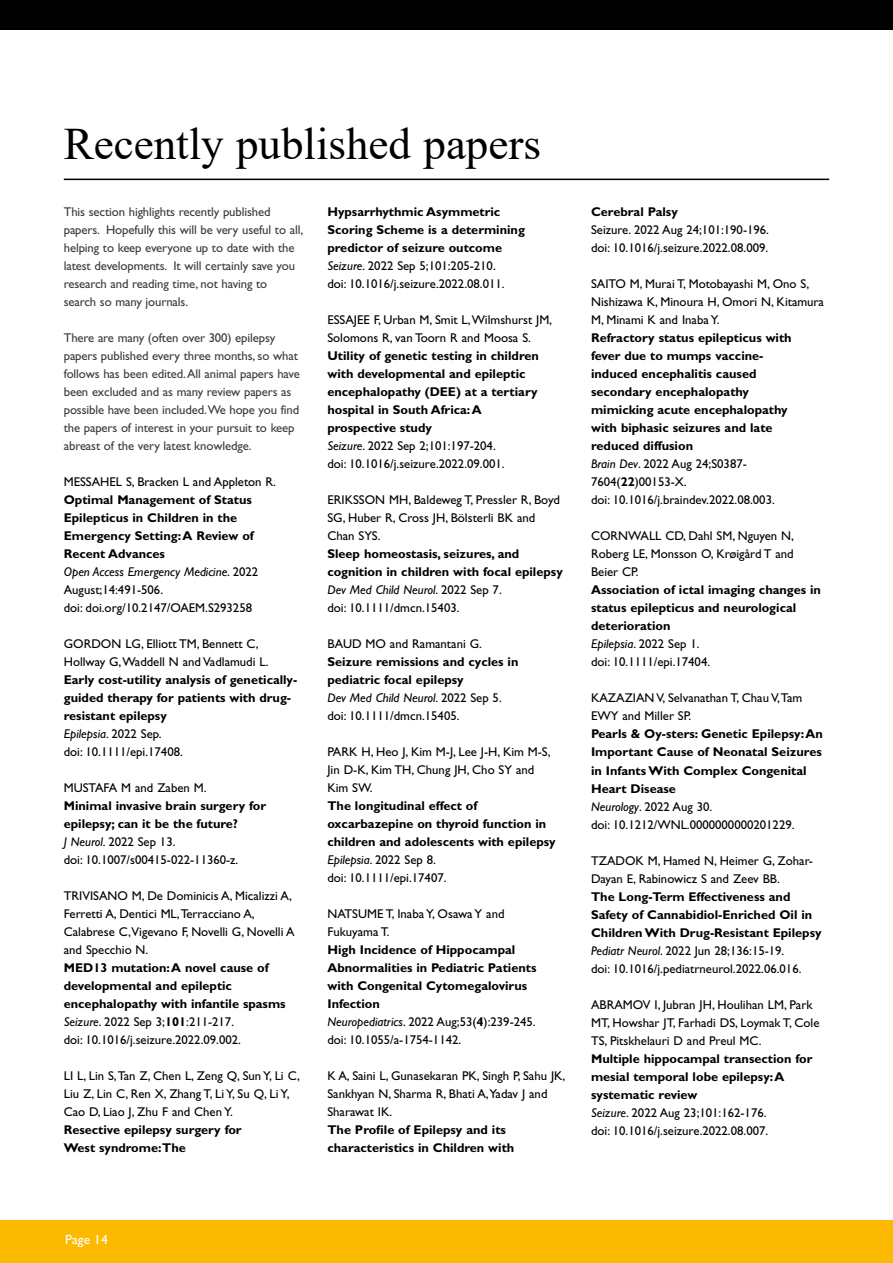
<style>
.page{position:relative;width:893px;height:1263px;background:#fff}
.page>*{position:absolute;margin:0;border:0;box-sizing:border-box;transform-origin:0 0}
.t1{font:45px "Times New Roman";color:#000}
.t2{font:13.5px "Gill Sans Std";color:#fff}
.t3{font:700 12.75px/18px "Gill Sans Std";color:#000}
.t4{font:12.75px/18px "Gill Sans Std";color:#000}
.t5{font:12.75px/18px "Gill Sans Std";letter-spacing:-.01em;color:#3c3c3b}
.s1{font-weight:400;font-style:italic}
.s2{font-weight:400}
</style>
<div class="page">
<div style="left:0;top:0;width:893px;height:30px;background:#000"></div>
<div style="left:0;top:1220px;width:893px;height:43px;background:#fbba00"></div>
<hr style="left:64px;top:179px;width:765px;height:1px;background:#000">
<h1 class="t1" style="left:64px;top:112px;width:479px">Recently published papers</h1>
<p class="t5" style="left:64px;top:203px;width:241px">This section highlights recently published papers. Hopefully this will be very useful to all, helping to keep everyone up to date with the latest developments. It will certainly save you research and reading time, not having to<br>search so many journals.</p>
<p class="t5" style="left:64px;top:329px;width:238px">There are many (often over 300) epilepsy papers published every three months, so what follows has been edited. All animal papers have been excluded and as many review papers as possible have been included. We hope you find the papers of interest in your pursuit to keep abreast of the very latest knowledge.</p>
<p class="t4" style="left:64px;top:473px;width:214px">MESSAHEL S, Bracken L and Appleton R.</p>
<p class="t3" style="left:64px;top:491px;width:196px">Optimal Management of Status<br>Epilepticus in Children in the<br>Emergency Setting: A Review of<br>Recent Advances<br><span class="s1">Open Access Emergency Medicine</span><span class="s2">. 2022<br>August;14:491-506.<br>doi: doi.org/10.2147/OAEM.S293258</span></p>
<p class="t4" style="left:64px;top:635px;width:206px">GORDON LG, Elliott TM, Bennett C,<br>Hollway G, Waddell N and Vadlamudi L.</p>
<p class="t3" style="left:64px;top:671px;width:235px">Early cost-utility analysis of genetically&shy;guided therapy for patients with drug&shy;resistant epilepsy<br><span class="s1">Epilepsia</span><span class="s2">. 2022 Sep.<br>doi: 10.1111/epi.17408.</span></p>
<p class="t4" style="left:64px;top:779px;width:144px">MUSTAFA M and Zaben M.</p>
<p class="t3" style="left:64px;top:797px;width:204px">Minimal invasive brain surgery for epilepsy; can it be the future?<br><span class="s1">J Neurol</span><span class="s2">. 2022 Sep 13.<br>doi: 10.1007/s00415-022-11360-z.</span></p>
<p class="t4" style="left:64px;top:887px;width:232px">TRIVISANO M, De Dominicis A, Micalizzi A, Ferretti A, Dentici ML, Terracciano A, Calabrese C,Vigevano F, Novelli G, Novelli A and Specchio N.</p>
<p class="t3" style="left:64px;top:959px;width:223px">MED13 mutation: A novel cause of developmental and epileptic encephalopathy with infantile spasms <span class="s1">Seizure</span><span class="s2">. 2022 Sep 3;</span>101<span class="s2">:211-217.<br>doi: 10.1016/j.seizure.2022.09.002.</span></p>
<p class="t4" style="left:64px;top:1067px;width:238px">LI L, Lin S, Tan Z, Chen L, Zeng Q, Sun Y, Li C,<br>Liu Z, Lin C, Ren X, Zhang T, Li Y, Su Q, Li Y,<br>Cao D, Liao J, Zhu F and Chen Y.</p>
<p class="t3" style="left:64px;top:1121px;width:179px">Resective epilepsy surgery for<br>West syndrome:The</p>
<p class="t3" style="left:327px;top:203px;width:199px">Hypsarrhythmic Asymmetric<br>Scoring Scheme is a determining predictor of seizure outcome<br><span class="s1">Seizure</span><span class="s2">. 2022 Sep 5;101:205-210.<br>doi: 10.1016/j.seizure.2022.08.011.</span></p>
<p class="t4" style="left:327px;top:311px;width:226px">ESSAJEE F, Urban M, Smit L, Wilmshurst JM,<br>Solomons R, van Toorn R and Moosa S.</p>
<p class="t3" style="left:327px;top:347px;width:213px">Utility of genetic testing in children with developmental and epileptic encephalopathy (DEE) at a tertiary hospital in South Africa: A prospective study<br><span class="s1">Seizure</span><span class="s2">. 2022 Sep 2;101:197-204.<br>doi: 10.1016/j.seizure.2022.09.001.</span></p>
<p class="t4" style="left:327px;top:491px;width:234px">ERIKSSON MH, Baldeweg T, Pressler R, Boyd<br>SG, Huber R, Cross JH, Bölsterli BK and<br>Chan SYS.</p>
<p class="t3" style="left:327px;top:545px;width:237px">Sleep homeostasis, seizures, and cognition in children with focal epilepsy <span class="s1">Dev Med Child Neurol</span><span class="s2">. 2022 Sep 7.<br>doi: 10.1111/dmcn.15403.</span></p>
<p class="t4" style="left:327px;top:635px;width:156px">BAUD MO and Ramantani G.</p>
<p class="t3" style="left:327px;top:653px;width:193px">Seizure remissions and cycles in pediatric focal epilepsy<br><span class="s1">Dev Med Child Neurol</span><span class="s2">. 2022 Sep 5. doi: 10.1111/dmcn.15405.</span></p>
<p class="t4" style="left:327px;top:743px;width:225px">PARK H, Heo J, Kim M-J, Lee J-H, Kim M-S,<br>Jin D-K, Kim TH, Chung JH, Cho SY and<br>Kim SW.</p>
<p class="t3" style="left:327px;top:797px;width:230px">The longitudinal effect of oxcarbazepine on thyroid function in children and adolescents with epilepsy<br><span class="s1">Epilepsia</span><span class="s2">. 2022 Sep 8.<br>doi: 10.1111/epi.17407.</span></p>
<p class="t4" style="left:327px;top:905px;width:179px">NATSUME T, Inaba Y, Osawa Y and<br>Fukuyama T.</p>
<p class="t3" style="left:327px;top:941px;width:211px">High Incidence of Hippocampal<br>Abnormalities in Pediatric Patients with Congenital Cytomegalovirus<br>Infection<br><span class="s1">Neuropediatrics</span><span class="s2">. 2022 Aug;53(</span>4<span class="s2">):239-245. doi: 10.1055/a-1754-1142.</span></p>
<p class="t4" style="left:327px;top:1067px;width:239px">K A, Saini L, Gunasekaran PK, Singh P, Sahu JK,<br>Sankhyan N, Sharma R, Bhati A,Yadav J and<br>Sharawat IK.</p>
<p class="t3" style="left:327px;top:1121px;width:188px">The Profile of Epilepsy and its characteristics in Children with</p>
<p class="t3" style="left:591px;top:203px;width:88px">Cerebral Palsy</p>
<p class="t4" style="left:591px;top:221px;width:179px">Seizure. 2022 Aug 24;101:190-196. doi: 10.1016/j.seizure.2022.08.009.</p>
<p class="t4" style="left:591px;top:275px;width:234px">SAITO M, Murai T, Motobayashi M, Ono S,<br>Nishizawa K, Minoura H, Omori N, Kitamura<br>M, Minami K and Inaba Y.</p>
<p class="t3" style="left:591px;top:329px;width:202px">Refractory status epilepticus with fever due to mumps vaccine&shy;induced encephalitis caused secondary encephalopathy mimicking acute encephalopathy with biphasic seizures and late reduced diffusion<br><span class="s1">Brain Dev</span><span class="s2">. 2022 Aug 24;S0387-<br>7604(</span>22<span class="s2">)00153-X.<br>doi: 10.1016/j.braindev.2022.08.003.</span></p>
<p class="t4" style="left:591px;top:527px;width:204px;text-align:justify">CORNWALL CD, Dahl SM, Nguyen N, Roberg LE, Monsson O, Krøigård T and Beier CP.</p>
<p class="t3" style="left:591px;top:581px;width:231px">Association of ictal imaging changes in status epilepticus and neurological deterioration<br><span class="s1">Epilepsia</span><span class="s2">. 2022 Sep 1.<br>doi: 10.1111/epi.17404.</span></p>
<p class="t4" style="left:591px;top:689px;width:213px">KAZAZIAN V, Selvanathan T, Chau V, Tam<br>EWY and Miller SP.</p>
<p class="t3" style="left:591px;top:725px;width:233px">Pearls &amp; Oy-sters: Genetic Epilepsy: An<br>Important Cause of Neonatal Seizures in Infants With Complex Congenital<br>Heart Disease<br><span class="s1">Neurology</span><span class="s2">. 2022 Aug 30.<br>doi: 10.1212/WNL.0000000000201229.</span></p>
<p class="t4" style="left:591px;top:851px;width:223px">TZADOK M, Hamed N, Heimer G, Zohar-<br>Dayan E, Rabinowicz S and Zeev BB.</p>
<p class="t3" style="left:591px;top:887px;width:232px">The Long-Term Effectiveness and Safety of Cannabidiol-Enriched Oil in Children With Drug-Resistant Epilepsy <span class="s1">Pediatr Neurol</span><span class="s2">. 2022 Jun 28;136:15-19.<br>doi: 10.1016/j.pediatrneurol.2022.06.016.</span></p>
<p class="t4" style="left:591px;top:995px;width:230px">ABRAMOV I, Jubran JH, Houlihan LM, Park<br>MT, Howshar JT, Farhadi DS, Loymak T, Cole<br>TS, Pitskhelauri D and Preul MC.</p>
<p class="t3" style="left:591px;top:1049px;width:223px">Multiple hippocampal transection for mesial temporal lobe epilepsy: A systematic review<br><span class="s1">Seizure</span><span class="s2">. 2022 Aug 23;101:162-176.<br>doi: 10.1016/j.seizure.2022.08.007.</span></p>
<p class="t2" style="left:65px;top:1231px;width:44px">Page 14</p>
</div>
